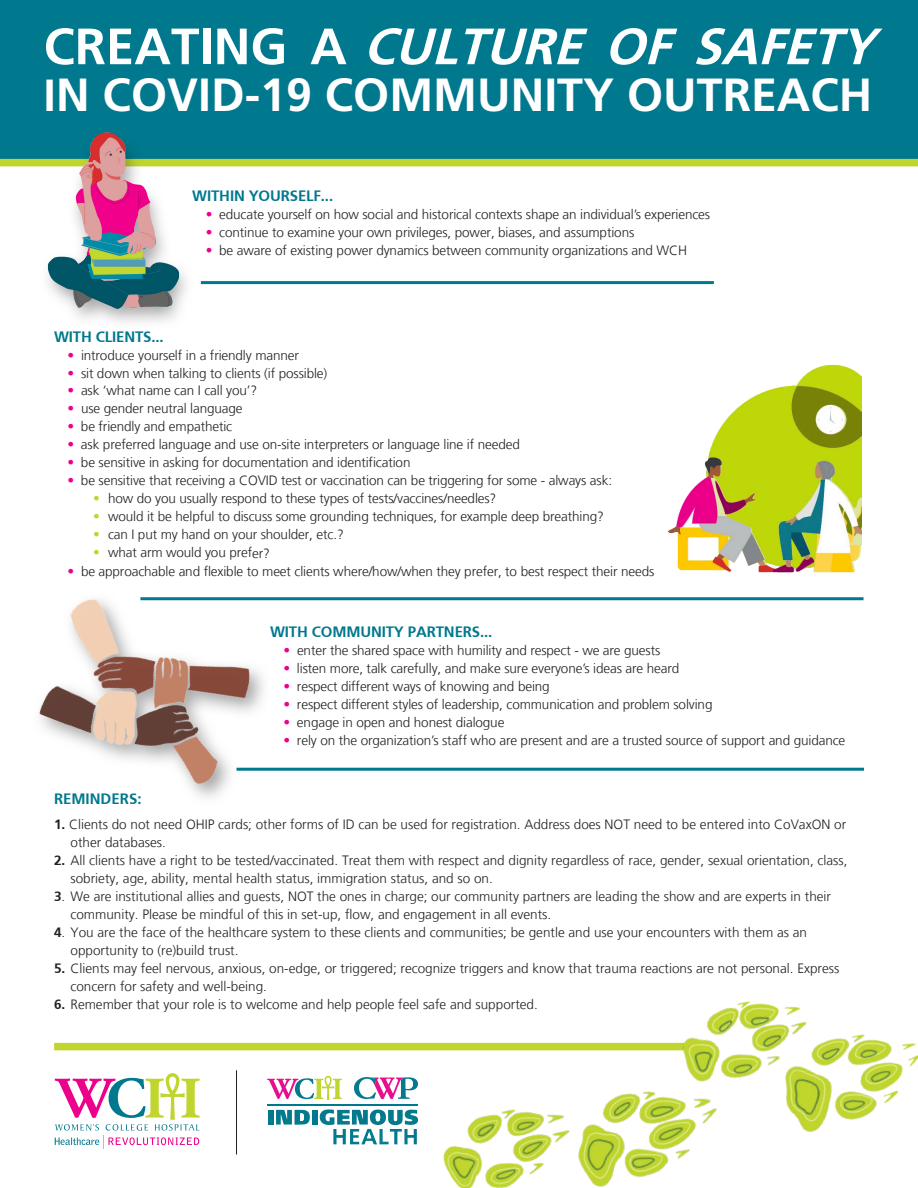
<style>
.page{position:relative;width:918px;height:1188px;background:#fff}
.page>*{position:absolute;margin:0;border:0;box-sizing:border-box;transform-origin:0 0}
.t1{font:italic 700 51px "Frutiger LT Pro";color:#fff}
.t2{font:700 46.5px "Frutiger LT Pro";color:#fff}
.t3{font:700 15px "Frutiger SAIN Bdv 1";letter-spacing:-.01em;color:#00788d}
.t4{font:300 13.5px/18px "Frutiger LT";letter-spacing:-.01em;color:#231f20}
.s1{font-style:normal}
.s2{font-size:45px}
.s3{color:#ec008c}
.s4{color:#c1d52f}
.s5{font-family:"Frutiger SAIN Bdv 1";font-weight:700}
</style>
<div class="page">
<div style="left:0;top:0;width:918px;height:165px;background:#00788d"></div>
<svg style="left:55px;top:1073px;width:145px;height:75px"></svg>
<svg style="left:267px;top:1075px;width:112px;height:70px"></svg>
<div style="left:0;top:159px;width:918px;height:7px;background:#c1d52f"></div>
<div style="left:54px;top:1043px;width:630px;height:7px;background:#c1d52f"></div>
<svg style="left:72px;top:309px;width:107px;height:14px"></svg>
<img style="left:25px;top:132px;width:177px;height:177px">
<img style="left:39px;top:599px;width:231px;height:199px">
<hr style="left:201px;top:281px;width:513px;height:3px;background:#00788d">
<hr style="left:237px;top:768px;width:627px;height:3px;background:#00788d">
<hr style="left:140px;top:597px;width:724px;height:3px;background:#00788d">
<hr style="left:236px;top:1070px;width:1px;height:85px;background:#231f20">
<img style="left:668px;top:364px;width:193px;height:209px">
<img style="left:379px;top:1001px;width:539px;height:187px">
<h1 class="t1" style="left:44px;top:16px;width:848px"><span class="s1">C R E A T I N G A</span> CULTURE OF SAFETY</h1>
<h2 class="t2" style="left:44px;top:67px;width:830px"><span class="s2">I</span>N COVID-19 COMMUNITY OUTREACH</h2>
<p class="t3" style="left:192px;top:187px;width:142px">WITHIN YOURSELF...</p>
<p class="t4" style="left:206px;top:206px;width:506px"><span class="s3">•</span> educate yourself on how social and historical contexts shape an individual’s experiences</p>
<p class="t4" style="left:206px;top:224px;width:430px"><span class="s3">•</span> continue to examine your own privileges, power, biases, and assumptions</p>
<p class="t4" style="left:206px;top:242px;width:483px"><span class="s3">•</span> be aware of existing power dynamics between community organizations and WCH</p>
<p class="t3" style="left:54px;top:327px;width:111px">WITH CLIENTS...</p>
<p class="t4" style="left:68px;top:346px;width:233px"><span class="s3">•</span> introduce yourself in a friendly manner</p>
<p class="t4" style="left:68px;top:364px;width:261px"><span class="s3">•</span> sit down when talking to clients (if possible)</p>
<p class="t4" style="left:68px;top:382px;width:191px"><span class="s3">•</span> ask ‘what name can I call you’?</p>
<p class="t4" style="left:68px;top:400px;width:177px"><span class="s3">•</span> use gender neutral language</p>
<p class="t4" style="left:67px;top:418px;width:166px"><span class="s3">•</span> be friendly and empathetic</p>
<p class="t4" style="left:67px;top:436px;width:454px"><span class="s3">•</span> ask preferred language and use on-site interpreters or language line if needed</p>
<p class="t4" style="left:67px;top:454px;width:345px"><span class="s3">•</span> be sensitive in asking for documentation and identification</p>
<p class="t4" style="left:67px;top:472px;width:546px"><span class="s3">•</span> be sensitive that receiving a COVID test or vaccination can be triggering for some - always ask:</p>
<p class="t4" style="left:93px;top:490px;width:405px"><span class="s4">•</span> how do you usually respond to these types of tests/vaccines/needles?</p>
<p class="t4" style="left:93px;top:508px;width:512px"><span class="s4">•</span> would it be helpful to discuss some grounding techniques, for example deep breathing?</p>
<p class="t4" style="left:93px;top:526px;width:252px"><span class="s4">•</span> can I put my hand on your shoulder, etc.?</p>
<p class="t4" style="left:93px;top:544px;width:178px"><span class="s4">•</span> what arm would you prefer?</p>
<p class="t4" style="left:68px;top:562px;width:588px"><span class="s3">•</span> be approachable and flexible to meet clients where/how/when they prefer, to best respect their needs</p>
<p class="t3" style="left:270px;top:623px;width:224px">WITH COMMUNITY PARTNERS...</p>
<p class="t4" style="left:284px;top:642px;width:378px"><span class="s3">•</span> enter the shared space with humility and respect - we are guests</p>
<p class="t4" style="left:283px;top:660px;width:397px"><span class="s3">•</span> listen more, talk carefully, and make sure everyone’s ideas are heard</p>
<p class="t4" style="left:283px;top:678px;width:268px"><span class="s3">•</span> respect different ways of knowing and being</p>
<p class="t4" style="left:283px;top:696px;width:431px"><span class="s3">•</span> respect different styles of leadership, communication and problem solving</p>
<p class="t4" style="left:283px;top:714px;width:222px"><span class="s3">•</span> engage in open and honest dialogue</p>
<p class="t4" style="left:283px;top:732px;width:563px"><span class="s3">•</span> rely on the organization’s staff who are present and are a trusted source of support and guidance</p>
<p class="t3" style="left:54px;top:790px;width:89px">REMINDERS:</p>
<p class="t4" style="left:70px;top:816px;width:777px;text-indent:-16px"><span class="s5">1.</span> Clients do not need OHIP cards; other forms of ID can be used for registration. Address does NOT need to be entered into CoVaxON or other databases.</p>
<p class="t4" style="left:70px;top:852px;width:779px;text-indent:-16px"><span class="s5">2.</span> All clients have a right to be tested/vaccinated. Treat them with respect and dignity regardless of race, gender, sexual orientation, class, sobriety, age, ability, mental health status, immigration status, and so on.</p>
<p class="t4" style="left:70px;top:887px;width:762px;text-indent:-16px"><span class="s5">3</span>. We are institutional allies and guests, NOT the ones in charge; our community partners are leading the show and are experts in their community. Please be mindful of this in set-up, flow, and engagement in all events.</p>
<p class="t4" style="left:70px;top:923px;width:738px;text-indent:-16px"><span class="s5">4</span>. You are the face of the healthcare system to these clients and communities; be gentle and use your encounters with them as an opportunity to (re)build trust.</p>
<p class="t4" style="left:70px;top:959px;width:770px;text-indent:-16px"><span class="s5">5.</span> Clients may feel nervous, anxious, on-edge, or triggered; recognize triggers and know that trauma reactions are not personal. Express concern for safety and well-being.</p>
<p class="t4" style="left:54px;top:995px;width:485px"><span class="s5">6.</span> Remember that your role is to welcome and help people feel safe and supported.</p>
</div>
